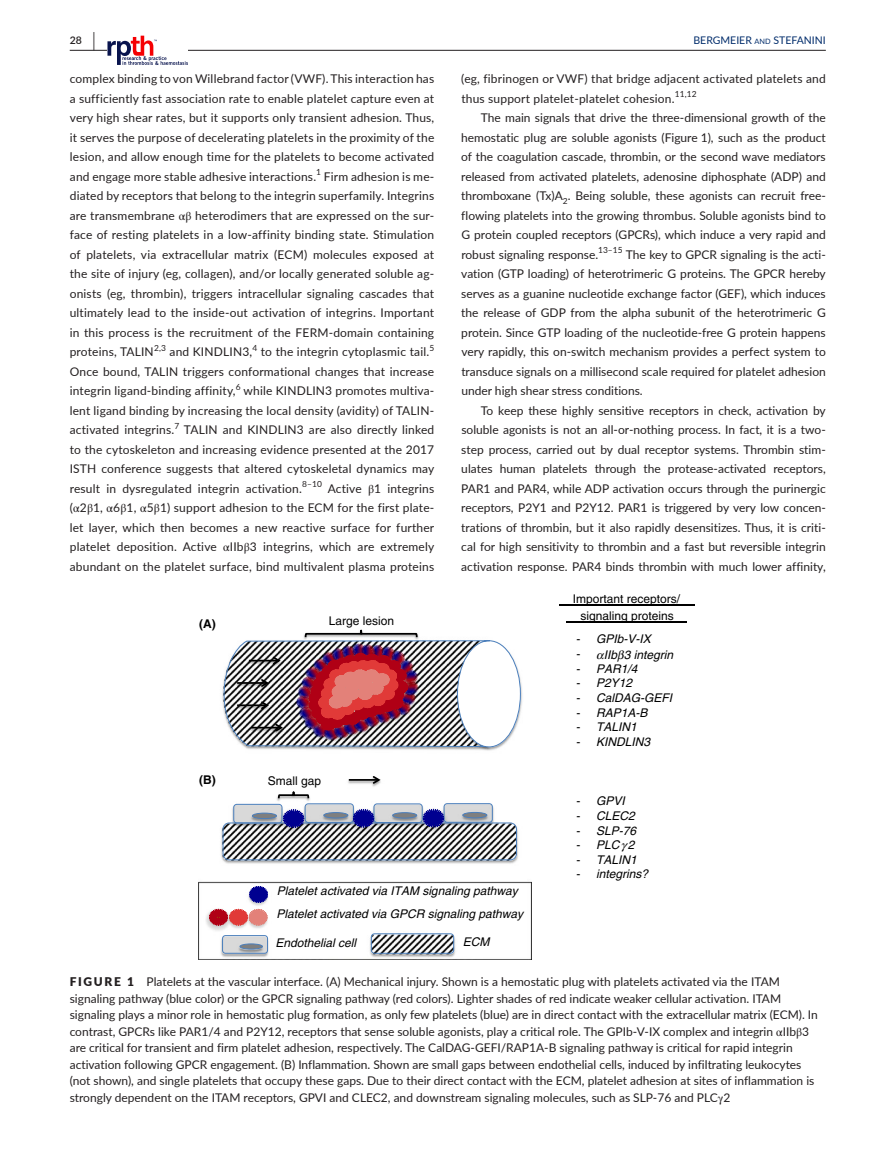
<style>
.page{position:relative;width:893px;height:1174px;background:#fff}
.page>*{position:absolute;margin:0;border:0;box-sizing:border-box;transform-origin:0 0}
.t1{font:12px/19.5px "Lato";color:#231f20;text-align:justify}
.t2{font:italic 12px/23.5px "Helvetica";color:#000}
.t3{font:12px/16.8px "Helvetica";color:#000;text-align:center}
.t4{font:700 12px "Helvetica";color:#000}
.t5{font:10.5px "Lato";color:#002c6b}
.t6{font:600 10.5px "Lato";color:#231f20}
.t7{font:8.4px "Lato";color:#231f20}
.s1{font-size:19.5px}
.s2{font-size:7.35px}
.s3{font-family:"STIX"}
.s4{font-style:normal}
.s5{font-weight:900}
</style>
<div class="page">
<hr style="left:70px;top:50px;width:756px;height:1px;background:#231f20">
<svg style="left:107px;top:36px;width:81px;height:29px"></svg>
<img style="left:199px;top:635px;width:333px;height:324px">
<svg style="left:211px;top:640px;width:310px;height:220px"></svg>
<img style="left:308px;top:652px;width:101px;height:79px">
<div style="left:233px;top:804px;width:49px;height:19px;border:1px solid #4a7ebb;border-radius:3px"></div>
<svg style="left:198px;top:885px;width:71px;height:64px"></svg>
<div style="left:222px;top:935px;width:46px;height:18px;border:1px solid #4a7ebb;border-radius:3px"></div>
<div style="left:240px;top:944px;width:22px;height:5px;background:#7f7f7f;border-radius:50%"></div>
<div style="left:240px;top:943px;width:23px;height:6px;border:1px solid #4a7ebb;border-radius:50%"></div>
<div style="left:371px;top:933px;width:83px;height:20px;border:1px solid #4a7ebb;border-radius:3px"></div>
<svg style="left:304px;top:629px;width:114px;height:10px"></svg>
<hr style="left:559px;top:604px;width:136px;height:2px;background:#000">
<hr style="left:567px;top:621px;width:120px;height:1px;background:#000">
<hr style="left:249px;top:660px;width:30px;height:1px;background:#000">
<svg style="left:271px;top:655px;width:11px;height:11px"></svg>
<hr style="left:237px;top:682px;width:30px;height:2px;background:#000">
<svg style="left:260px;top:677px;width:11px;height:11px"></svg>
<hr style="left:237px;top:704px;width:30px;height:2px;background:#000">
<svg style="left:260px;top:700px;width:11px;height:10px"></svg>
<hr style="left:251px;top:727px;width:30px;height:1px;background:#000">
<svg style="left:274px;top:722px;width:11px;height:11px"></svg>
<svg style="left:252px;top:774px;width:241px;height:65px"></svg>
<p class="t6" style="left:70px;top:33px;width:27px">28 <span class="s1">|</span></p>
<p class="t5" style="left:693px;top:33px;width:134px">BERGMEIER <span class="s2">and</span> STEFAN IN I</p>
<p class="t1" style="left:70px;top:68px;width:366px">complex binding to von Willebrand factor (VWF). This interaction has a sufficiently fast association rate to enable platelet capture even at very high shear rates, but it supports only transient adhesion. Thus, it serves the purpose of decelerating platelets in the proximity of the lesion, and allow enough time for the platelets to become activated and engage more stable adhesive interactions.<sup>1</sup> Firm adhesion is me&shy;diated by receptors that belong to the integrin superfamily. Integrins are transmembrane <span class="s3">αβ</span> heterodimers that are expressed on the sur&shy;face of resting platelets in a low-affinity binding state. Stimulation of platelets, via extracellular matrix (ECM) molecules exposed at the site of injury (eg, collagen), and/or locally generated soluble ag&shy;onists (eg, thrombin), triggers intracellular signaling cascades that ultimately lead to the inside-out activation of integrins. Important in this process is the recruitment of the FERM-domain containing proteins, TALIN<sup>2,3</sup> and KINDLIN3,<sup>4</sup> to the integrin cytoplasmic tail.<sup>5<br></sup>Once bound, TALIN triggers conformational changes that increase integrin ligand-binding affinity,<sup>6</sup> while KINDLIN3 promotes multiva&shy;lent ligand binding by increasing the local density (avidity) of TALIN&shy;activated integrins.<sup>7</sup> TALIN and KINDLIN3 are also directly linked to the cytoskeleton and increasing evidence presented at the 2017<br>ISTH conference suggests that altered cytoskeletal dynamics may result in dysregulated integrin activation.</p>
<p class="t1" style="left:461px;top:68px;width:366px">(eg, fibrinogen or VWF) that bridge adjacent activated platelets and thus support platelet-platelet cohesion.<sup>11,12</sup></p>
<p class="t1" style="left:461px;top:107px;width:366px;text-indent:20px">The main signals that drive the three-dimensional growth of the hemostatic plug are soluble agonists (Figure 1), such as the product of the coagulation cascade, thrombin, or the second wave mediators released from activated platelets, adenosine diphosphate (ADP) and thromboxane (Tx)A<sub>2</sub>. Being soluble, these agonists can recruit free&shy;flowing platelets into the growing thrombus. Soluble agonists bind to G protein coupled receptors (GPCRs), which induce a very rapid and robust signaling response.<sup>13–15</sup> The key to GPCR signaling is the acti&shy;vation (GTP loading) of heterotrimeric G proteins. The GPCR hereby serves as a guanine nucleotide exchange factor (GEF), which induces the release of GDP from the alpha subunit of the heterotrimeric G protein. Since GTP loading of the nucleotide-free G protein happens very rapidly, this on-switch mechanism provides a perfect system to transduce signals on a millisecond scale required for platelet adhesion under high shear stress conditions.</p>
<p class="t1" style="left:461px;top:400px;width:366px;text-indent:20px">To keep these highly sensitive receptors in check, activation by soluble agonists is not an all-or-nothing process. In fact, it is a two&shy;step process, carried out by dual receptor systems. Thrombin stim&shy;ulates human platelets through the protease-activated receptors, PAR1 and PAR4, while ADP activation occurs through the purinergic receptors, P2Y1 and P2Y12. PAR1 is triggered by very low concen&shy;trations of thrombin, but it also rapidly desensitizes. Thus, it is criti&shy;cal for high sensitivity to thrombin and a fast but reversible integrin activation response. PAR4 binds thrombin with much lower affinity,</p>
<p class="t7" style="left:302px;top:478px;width:21px">8–10</p>
<p class="t1" style="left:70px;top:478px;width:366px;text-indent:258px">Active <span class="s3">β</span>1 integrins (<span class="s3">α</span>2<span class="s3">β</span>1, <span class="s3">α</span>6<span class="s3">β</span>1, <span class="s3">α</span>5<span class="s3">β</span>1) support adhesion to the ECM for the first plate&shy;let layer, which then becomes a new reactive surface for further platelet deposition. Active <span class="s3">α</span>IIb<span class="s3">β</span>3 integrins, which are extremely abundant on the platelet surface, bind multivalent plasma proteins</p>
<p class="t4" style="left:199px;top:616px;width:18px">(A)</p>
<p class="t4" style="left:199px;top:772px;width:18px">(B)</p>
<p class="t3" style="left:329px;top:612px;width:67px">Large lesion</p>
<p class="t3" style="left:268px;top:772px;width:55px">Small gap</p>
<p class="t2" style="left:276px;top:879px;width:248px">Platelet activated via ITAM signaling pathway<br>Platelet activated via GPCR signaling pathway</p>
<p class="t2" style="left:276px;top:931px;width:82px">Endothelial cell</p>
<p class="t2" style="left:463px;top:930px;width:28px">ECM</p>
<p class="t3" style="left:573px;top:590px;width:109px">Important receptors/ signaling proteins</p>
<p class="t2" style="left:576px;top:627px;width:76px"><span class="s4">-</span> GPIb-V-IX</p>
<p class="t2" style="left:576px;top:643px;width:98px"><span class="s4">-</span> IIb 3 integrin</p>
<p class="t2" style="left:576px;top:656px;width:63px"><span class="s4">-</span> PAR1/4</p>
<p class="t2" style="left:576px;top:671px;width:57px"><span class="s4">-</span> P2Y12</p>
<p class="t2" style="left:576px;top:686px;width:97px"><span class="s4">-</span> CalDAG-GEFI</p>
<p class="t2" style="left:576px;top:700px;width:73px"><span class="s4">-</span> RAP1A-B</p>
<p class="t2" style="left:576px;top:715px;width:62px"><span class="s4">-</span> TALIN1</p>
<p class="t2" style="left:576px;top:730px;width:75px"><span class="s4">-</span> KINDLIN3</p>
<p class="t2" style="left:576px;top:789px;width:50px"><span class="s4">-</span> GPVI</p>
<p class="t2" style="left:576px;top:804px;width:60px"><span class="s4">-</span> CLEC2</p>
<p class="t2" style="left:576px;top:818px;width:61px"><span class="s4">-</span> SLP-76</p>
<p class="t2" style="left:576px;top:832px;width:59px"><span class="s4">-</span> PLC 2</p>
<p class="t2" style="left:576px;top:847px;width:62px"><span class="s4">-</span> TALIN1</p>
<p class="t2" style="left:576px;top:862px;width:73px"><span class="s4">-</span> integrins?</p>
<p class="t1" style="left:70px;top:973px;width:750px;line-height:16.5px;text-align:left"><span class="s5">FIGURE 1</span> Platelets at the vascular interface. (A) Mechanical injury. Shown is a hemostatic plug with platelets activated via the ITAM signaling pathway (blue color) or the GPCR signaling pathway (red colors). Lighter shades of red indicate weaker cellular activation. ITAM signaling plays a minor role in hemostatic plug formation, as only few platelets (blue) are in direct contact with the extracellular matrix (ECM). In contrast, GPCRs like PAR1/4 and P2Y12, receptors that sense soluble agonists, play a critical role. The GPIb-V-IX complex and integrin <span class="s3">α</span>IIb<span class="s3">β</span>3 are critical for transient and firm platelet adhesion, respectively. The CalDAG-GEFI/RAP1A-B signaling pathway is critical for rapid integrin activation following GPCR engagement. (B) Inflammation. Shown are small gaps between endothelial cells, induced by infiltrating leukocytes (not shown), and single platelets that occupy these gaps. Due to their direct contact with the ECM, platelet adhesion at sites of inflammation is strongly dependent on the ITAM receptors, GPVI and CLEC2, and downstream signaling molecules, such as SLP-76 and PLC<span class="s3">γ</span>2</p>
</div>
